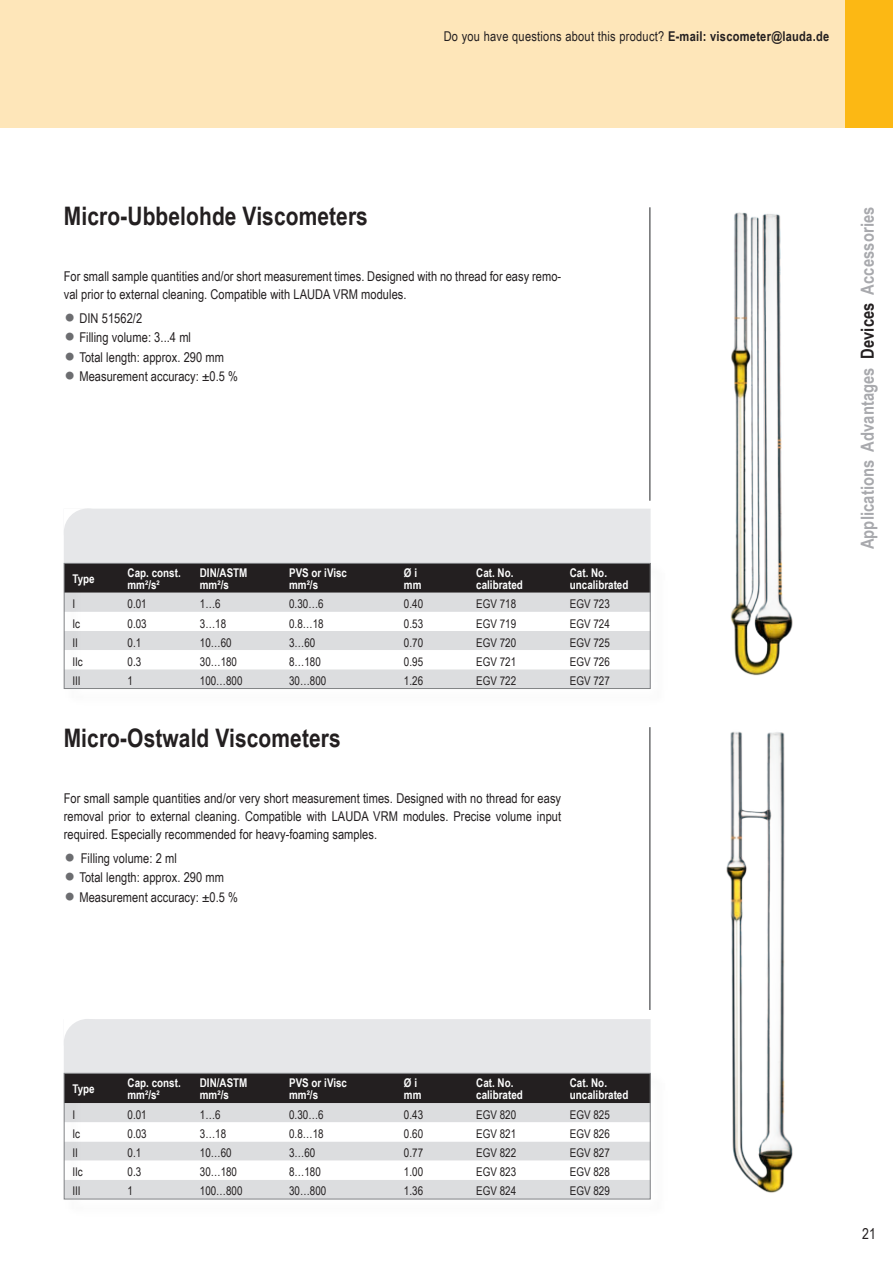
<style>
.page{position:relative;width:893px;height:1263px;background:#fff}
.page>*{position:absolute;margin:0;border:0;box-sizing:border-box;transform-origin:0 0}
.t1{font:700 25.5px "Arial Narrow";letter-spacing:.005em;color:#231f20}
.t2{font:700 18px "Arial Narrow";letter-spacing:.005em;color:#a8a9ad}
.t3{font:15px "Arial Narrow";color:#231f20}
.t4{font:13.5px/18px "Arial Narrow";letter-spacing:.005em;color:#231f20}
.t5{font:12px "Arial Narrow";color:#231f20}
.t6{font:700 12px "Arial Narrow";color:#fff}
.s1{font-weight:700}
.s2{font-family:"Arial";font-weight:900;font-size:24px;color:#6c6d70}
.s3{color:#231f20}
</style>
<div class="page">
<img style="left:730px;top:212px;width:63px;height:464px">
<div style="left:0;top:0;width:893px;height:128px;background:#fee6b9"></div>
<div style="left:845px;top:0;width:48px;height:128px;background:#fcb814"></div>
<hr style="left:649px;top:207px;width:2px;height:294px;background:#6c6d70">
<div style="left:63px;top:562px;width:606px;height:145px;background:#231f20;opacity:.25"></div>
<div style="left:64px;top:563px;width:587px;height:126px;border:1px solid #808285"></div>
<div style="left:63px;top:1072px;width:606px;height:145px;background:#231f20;opacity:.25"></div>
<div style="left:64px;top:1073px;width:587px;height:126px;border:1px solid #808285"></div>
<hr style="left:649px;top:727px;width:2px;height:283px;background:#6c6d70">
<svg style="left:64px;top:509px;width:587px;height:84px;background:#9f9fa0"></svg>
<div style="left:64px;top:508px;width:48px;height:48px;background:#e6e7e9;border-radius:50%"></div>
<svg style="left:64px;top:1019px;width:587px;height:84px;background:#9e9e9f"></svg>
<div style="left:64px;top:1019px;width:48px;height:48px;background:#e6e7e9;border-radius:50%"></div>
<img style="left:726px;top:731px;width:67px;height:462px">
<p class="t4" style="left:444px;top:26px;width:387px">Do you have questions about this product? <span class="s1">E-mail: viscometer@lauda.de</span></p>
<p class="t1" style="left:64px;top:197px;width:305px">Micro-Ubbelohde Viscometers</p>
<p class="t4" style="left:64px;top:266px;width:499px">For small sample quantities and/or short measurement times. Designed with no thread for easy remo&shy;val prior to external cleaning. Compatible with LAUDA VRM modules.</p>
<p class="t4" style="left:64px;top:309px;width:80px"><span class="s2">•</span> DIN 51562/2</p>
<p class="t4" style="left:64px;top:328px;width:129px"><span class="s2">•</span> Filling volume: 3...4 ml</p>
<p class="t4" style="left:64px;top:348px;width:162px"><span class="s2">•</span> Total length: approx. 290 mm</p>
<p class="t4" style="left:64px;top:367px;width:176px"><span class="s2">•</span> Measurement accuracy: ±0.5 %</p>
<p class="t6" style="left:72px;top:569px;width:24px">Type</p>
<p class="t6" style="left:128px;top:563px;width:55px">Cap. const.</p>
<p class="t6" style="left:128px;top:575px;width:34px">mm²/s²</p>
<p class="t6" style="left:200px;top:563px;width:49px">DIN/ASTM</p>
<p class="t6" style="left:200px;top:575px;width:31px">mm²/s</p>
<p class="t6" style="left:289px;top:563px;width:59px">PVS or iVisc</p>
<p class="t6" style="left:289px;top:575px;width:31px">mm²/s</p>
<p class="t6" style="left:404px;top:563px;width:15px">Ø i</p>
<p class="t6" style="left:404px;top:575px;width:19px">mm</p>
<p class="t6" style="left:476px;top:563px;width:39px">Cat. No.</p>
<p class="t6" style="left:476px;top:575px;width:48px">calibrated</p>
<p class="t6" style="left:570px;top:563px;width:39px">Cat. No.</p>
<p class="t6" style="left:570px;top:575px;width:60px">uncalibrated</p>
<p class="t5" style="left:72px;top:595px;width:4px">I</p>
<p class="t5" style="left:128px;top:595px;width:21px">0.01</p>
<p class="t5" style="left:200px;top:595px;width:22px">1…6</p>
<p class="t5" style="left:289px;top:595px;width:36px">0.30…6</p>
<p class="t5" style="left:404px;top:595px;width:21px">0.40</p>
<p class="t5" style="left:476px;top:595px;width:42px">EGV 718</p>
<p class="t5" style="left:570px;top:595px;width:42px">EGV 723</p>
<p class="t5" style="left:72px;top:614px;width:9px">Ic</p>
<p class="t5" style="left:128px;top:614px;width:21px">0.03</p>
<p class="t5" style="left:200px;top:614px;width:28px">3…18</p>
<p class="t5" style="left:289px;top:614px;width:36px">0.8…18</p>
<p class="t5" style="left:404px;top:614px;width:21px">0.53</p>
<p class="t5" style="left:476px;top:614px;width:42px">EGV 719</p>
<p class="t5" style="left:570px;top:614px;width:42px">EGV 724</p>
<p class="t5" style="left:72px;top:634px;width:7px">II</p>
<p class="t5" style="left:128px;top:634px;width:15px">0.1</p>
<p class="t5" style="left:200px;top:634px;width:33px">10…60</p>
<p class="t5" style="left:289px;top:634px;width:28px">3…60</p>
<p class="t5" style="left:404px;top:634px;width:21px">0.70</p>
<p class="t5" style="left:476px;top:634px;width:42px">EGV 720</p>
<p class="t5" style="left:570px;top:634px;width:42px">EGV 725</p>
<p class="t5" style="left:72px;top:653px;width:12px">IIc</p>
<p class="t5" style="left:128px;top:653px;width:15px">0.3</p>
<p class="t5" style="left:200px;top:653px;width:39px">30…180</p>
<p class="t5" style="left:289px;top:653px;width:33px">8…180</p>
<p class="t5" style="left:404px;top:653px;width:21px">0.95</p>
<p class="t5" style="left:476px;top:653px;width:42px">EGV 721</p>
<p class="t5" style="left:570px;top:653px;width:42px">EGV 726</p>
<p class="t5" style="left:72px;top:672px;width:10px">III</p>
<p class="t5" style="left:128px;top:672px;width:7px">1</p>
<p class="t5" style="left:200px;top:672px;width:44px">100…800</p>
<p class="t5" style="left:289px;top:672px;width:39px">30…800</p>
<p class="t5" style="left:404px;top:672px;width:21px">1.26</p>
<p class="t5" style="left:476px;top:672px;width:42px">EGV 722</p>
<p class="t5" style="left:570px;top:672px;width:42px">EGV 727</p>
<p class="t1" style="left:64px;top:718px;width:278px">Micro-Ostwald Viscometers</p>
<p class="t4" style="left:64px;top:788px;width:499px;text-align:justify">For small sample quantities and/or very short measurement times. Designed with no thread for easy removal prior to external cleaning. Compatible with LAUDA VRM modules. Precise volume input required. Especially recommended for heavy-foaming samples.</p>
<p class="t4" style="left:64px;top:849px;width:115px"><span class="s2">•</span> Filling volume: 2 ml</p>
<p class="t4" style="left:64px;top:868px;width:162px"><span class="s2">•</span> Total length: approx. 290 mm</p>
<p class="t4" style="left:64px;top:888px;width:176px"><span class="s2">•</span> Measurement accuracy: ±0.5 %</p>
<p class="t2" style="left:854px;top:549px;width:344px;rotate:-90deg">Applications Advantages <span class="s3">Devices</span> Accessories</p>
<p class="t6" style="left:72px;top:1080px;width:24px">Type</p>
<p class="t6" style="left:128px;top:1074px;width:55px">Cap. const.</p>
<p class="t6" style="left:128px;top:1086px;width:34px">mm²/s²</p>
<p class="t6" style="left:200px;top:1074px;width:49px">DIN/ASTM</p>
<p class="t6" style="left:200px;top:1086px;width:31px">mm²/s</p>
<p class="t6" style="left:289px;top:1074px;width:59px">PVS or iVisc</p>
<p class="t6" style="left:289px;top:1086px;width:31px">mm²/s</p>
<p class="t6" style="left:404px;top:1074px;width:15px">Ø i</p>
<p class="t6" style="left:404px;top:1086px;width:19px">mm</p>
<p class="t6" style="left:476px;top:1074px;width:39px">Cat. No.</p>
<p class="t6" style="left:476px;top:1086px;width:48px">calibrated</p>
<p class="t6" style="left:570px;top:1074px;width:39px">Cat. No.</p>
<p class="t6" style="left:570px;top:1086px;width:60px">uncalibrated</p>
<p class="t5" style="left:72px;top:1106px;width:4px">I</p>
<p class="t5" style="left:128px;top:1106px;width:21px">0.01</p>
<p class="t5" style="left:200px;top:1106px;width:22px">1…6</p>
<p class="t5" style="left:289px;top:1106px;width:36px">0.30…6</p>
<p class="t5" style="left:404px;top:1106px;width:21px">0.43</p>
<p class="t5" style="left:476px;top:1106px;width:42px">EGV 820</p>
<p class="t5" style="left:570px;top:1106px;width:42px">EGV 825</p>
<p class="t5" style="left:72px;top:1125px;width:9px">Ic</p>
<p class="t5" style="left:128px;top:1125px;width:21px">0.03</p>
<p class="t5" style="left:200px;top:1125px;width:28px">3…18</p>
<p class="t5" style="left:289px;top:1125px;width:36px">0.8…18</p>
<p class="t5" style="left:404px;top:1125px;width:21px">0.60</p>
<p class="t5" style="left:476px;top:1125px;width:42px">EGV 821</p>
<p class="t5" style="left:570px;top:1125px;width:42px">EGV 826</p>
<p class="t5" style="left:72px;top:1144px;width:7px">II</p>
<p class="t5" style="left:128px;top:1144px;width:15px">0.1</p>
<p class="t5" style="left:200px;top:1144px;width:33px">10…60</p>
<p class="t5" style="left:289px;top:1144px;width:28px">3…60</p>
<p class="t5" style="left:404px;top:1144px;width:21px">0.77</p>
<p class="t5" style="left:476px;top:1144px;width:42px">EGV 822</p>
<p class="t5" style="left:570px;top:1144px;width:42px">EGV 827</p>
<p class="t5" style="left:72px;top:1163px;width:12px">IIc</p>
<p class="t5" style="left:128px;top:1163px;width:15px">0.3</p>
<p class="t5" style="left:200px;top:1163px;width:39px">30…180</p>
<p class="t5" style="left:289px;top:1163px;width:33px">8…180</p>
<p class="t5" style="left:404px;top:1163px;width:21px">1.00</p>
<p class="t5" style="left:476px;top:1163px;width:42px">EGV 823</p>
<p class="t5" style="left:570px;top:1163px;width:42px">EGV 828</p>
<p class="t5" style="left:72px;top:1182px;width:10px">III</p>
<p class="t5" style="left:128px;top:1182px;width:7px">1</p>
<p class="t5" style="left:200px;top:1182px;width:44px">100…800</p>
<p class="t5" style="left:289px;top:1182px;width:39px">30…800</p>
<p class="t5" style="left:404px;top:1182px;width:21px">1.36</p>
<p class="t5" style="left:476px;top:1182px;width:42px">EGV 824</p>
<p class="t5" style="left:570px;top:1182px;width:42px">EGV 829</p>
<p class="t3" style="left:862px;top:1222px;width:15px">21</p>
</div>
